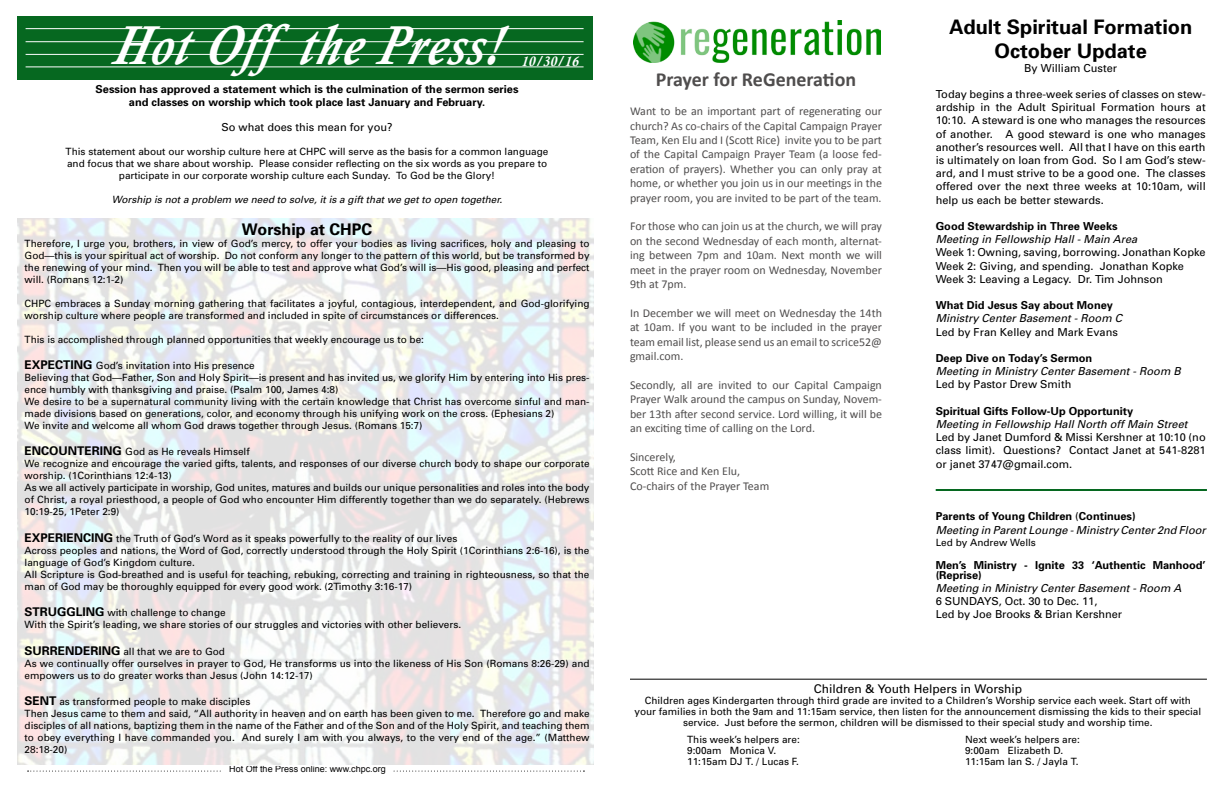
<style>
.page{position:relative;width:1224px;height:792px;background:#fff}
.page>*{position:absolute;margin:0;border:0;box-sizing:border-box;transform-origin:0 0}
.t1{font:italic 700 56.1px "Calisto";color:#fff;scale:.84 1}
.t2{font:700 20px/24px "Univers";color:#000;text-align:center}
.t3{font:700 20px "Calibri";color:#4f4d4d}
.t4{font:700 16px "Univers";color:#000}
.t5{font:italic 700 14px "Calisto";color:#fff}
.t6{font:12px/14.4px "Calibri";color:#4f4d4d;text-align:justify}
.t7{font:12px "Univers";color:#000}
.t8{font:11px/13.2px "Univers";color:#000;text-align:justify}
.t9{font:700 11px/10px "Univers";color:#000}
.t10{font:italic 11px/13.2px "Univers";color:#000}
.t11{font:10px/12px "Univers";color:#000}
.t12{font:italic 10px "Univers";color:#000}
.t13{font:9px "Arial";color:#000}
.s1{font-weight:700;font-size:12px}
.s2{font-weight:700;font-style:normal}
.s3{font-style:normal}
</style>
<div class="page">
<svg style="left:28px;top:771px;width:556px;height:1px"></svg>
<div style="left:223px;top:765px;width:170px;height:12px;background:#fff"></div>
<div style="left:17px;top:16px;width:576px;height:64px;background:#066820"></div>
<hr style="left:26px;top:66px;width:558px;height:1px;background:#fff">
<hr style="left:26px;top:54px;width:558px;height:1px;background:#fff">
<hr style="left:26px;top:41px;width:558px;height:1px;background:#fff">
<hr style="left:26px;top:28px;width:558px;height:1px;background:#fff">
<hr style="left:630px;top:679px;width:577px;height:1px;background:#000">
<img style="left:634px;top:20px;width:246px;height:43px">
<hr style="left:936px;top:489px;width:271px;height:2px;background:#066820">
<img style="left:17px;top:218px;width:577px;height:547px">
<h1 class="t1" style="left:112px;top:13px;width:461px">Hot Off the Press!</h1>
<h3 class="t5" style="left:529px;top:53px;width:52px">12/1/13</h3>
<h3 class="t5" style="left:522px;top:53px;width:58px">10/30 6</h3>
<p class="t9" style="left:96px;top:82px;width:424px;line-height:13.2px;text-align:center">Session has approved a statement which is the culmination of the sermon series and classes on worship which took place last January and February.</p>
<p class="t8" style="left:222px;top:121px;width:173px">So what does this mean for you?</p>
<p class="t11" style="left:66px;top:146px;width:484px;text-align:center">This statement about our worship culture here at CHPC will serve as the basis for a common language and focus that we share about worship. Please consider reflecting on the six words as you prepare to participate in our corporate worship culture each Sunday. To God be the Glory!</p>
<p class="t12" style="left:112px;top:194px;width:392px">Worship is not a problem we need to solve, it is a gift that we get to open together.</p>
<h3 class="t4" style="left:242px;top:219px;width:132px">Worship at CHPC</h3>
<p class="t11" style="left:25px;top:237px;width:567px;text-align:justify">Therefore, I urge you, brothers, in view of God’s mercy, to offer your bodies as living sacrifices, holy and pleasing to God—this is your spiritual act of worship. Do not conform any longer to the pattern of this world, but be transformed by the renewing of your mind. Then you will be able to test and approve what God’s will is—His good, pleasing and perfect will. (Romans 12:1-2)</p>
<p class="t11" style="left:25px;top:297px;width:567px">CHPC embraces a Sunday morning gathering that facilitates a joyful, contagious, interdependent, and God-glorifying worship culture where people are transformed and included in spite of circumstances or differences.</p>
<p class="t11" style="left:25px;top:333px;width:401px">This is accomplished through planned opportunities that weekly encourage us to be:</p>
<p class="t11" style="left:25px;top:359px;width:567px"><span class="s1">EXPECTING</span> God’s invitation into His presence<br>Believing that God—Father, Son and Holy Spirit—is present and has invited us, we glorify Him by entering into His pres&shy;ence humbly with thanksgiving and praise. (Psalm 100, James 4:8)<br>We desire to be a supernatural community living with the certain knowledge that Christ has overcome sinful and man&shy;made divisions based on generations, color, and economy through his unifying work on the cross. (Ephesians 2)<br>We invite and welcome all whom God draws together through Jesus. (Romans 15:7)</p>
<p class="t11" style="left:25px;top:446px;width:567px"><span class="s1">ENCOUNTERING</span> God as He reveals Himself<br>We recognize and encourage the varied gifts, talents, and responses of our diverse church body to shape our corporate worship. (1Corinthians 12:4-13)<br>As we all actively participate in worship, God unites, matures and builds our unique personalities and roles into the body of Christ, a royal priesthood, a people of God who encounter Him differently together than we do separately. (Hebrews 10:19-25, 1Peter 2:9)</p>
<p class="t11" style="left:25px;top:532px;width:566px"><span class="s1">EXPERIENCING</span> the Truth of God’s Word as it speaks powerfully to the reality of our lives<br>Across peoples and nations, the Word of God, correctly understood through the Holy Spirit (1Corinthians 2:6-16), is the language of God’s Kingdom culture.<br>All Scripture is God-breathed and is useful for teaching, rebuking, correcting and training in righteousness, so that the man of God may be thoroughly equipped for every good work. (2Timothy 3:16-17)</p>
<p class="t11" style="left:25px;top:607px;width:438px"><span class="s1">STRUGGLING</span> with challenge to change<br>With the Spirit’s leading, we share stories of our struggles and victories with other believers.</p>
<p class="t11" style="left:25px;top:645px;width:567px"><span class="s1">SURRENDERING</span> all that we are to God<br>As we continually offer ourselves in prayer to God, He transforms us into the likeness of His Son (Romans 8:26-29) and empowers us to do greater works than Jesus (John 14:12-17)</p>
<p class="t11" style="left:25px;top:695px;width:567px"><span class="s1">SENT</span> as transformed people to make disciples<br>Then Jesus came to them and said, “All authority in heaven and on earth has been given to me. Therefore go and make disciples of all nations, baptizing them in the name of the Father and of the Son and of the Holy Spirit, and teaching them to obey everything I have commanded you. And surely I am with you always, to the very end of the age.” (Matthew 28:18-20)</p>
<p class="t13" style="left:229px;top:763px;width:158px">Hot Off the Press online: www.chpc.org</p>
<h2 class="t3" style="left:656px;top:67px;width:202px">Prayer for ReGeneration</h2>
<p class="t6" style="left:630px;top:104px;width:254px">Want to be an important part of regenerating our church? As co-chairs of the Capital Campaign Prayer Team, Ken Elu and I (Scott Rice) invite you to be part of the Capital Campaign Prayer Team (a loose fed&shy;eration of prayers). Whether you can only pray at home, or whether you join us in our meetings in the prayer room, you are invited to be part of the team.</p>
<p class="t6" style="left:630px;top:219px;width:254px">For those who can join us at the church, we will pray on the second Wednesday of each month, alternat&shy;ing between 7pm and 10am. Next month we will meet in the prayer room on Wednesday, November 9th at 7pm.</p>
<p class="t6" style="left:630px;top:306px;width:254px">In December we will meet on Wednesday the 14th at 10am. If you want to be included in the prayer team email list, please send us an email to scrice52@ gmail.com.</p>
<p class="t6" style="left:630px;top:378px;width:253px">Secondly, all are invited to our Capital Campaign Prayer Walk around the campus on Sunday, Novem&shy;ber 13th after second service. Lord willing, it will be an exciting time of calling on the Lord.</p>
<p class="t6" style="left:630px;top:450px;width:141px;text-align:left">Sincerely,<br>Scott Rice and Ken Elu,<br>Co-chairs of the Prayer Team</p>
<h2 class="t2" style="left:949px;top:15px;width:245px">Adult Spiritual Formation<br>October Update</h2>
<p class="t8" style="left:1024px;top:61px;width:94px">By William Custer</p>
<p class="t8" style="left:936px;top:87px;width:272px">Today begins a three-week series of classes on stew&shy;ardship in the Adult Spiritual Formation hours at 10:10. A steward is one who manages the resources of another. A good steward is one who manages another’s resources well. All that I have on this earth is ultimately on loan from God. So I am God’s stew&shy;ard, and I must strive to be a good one. The classes offered over the next three weeks at 10:10am, will help us each be better stewards.</p>
<p class="t9" style="left:936px;top:221px;width:183px">Good Stewardship in Three Weeks</p>
<p class="t10" style="left:936px;top:233px;width:203px">Meeting in Fellowship Hall - Main Area</p>
<p class="t8" style="left:936px;top:246px;width:271px;text-align:left">Week 1: Owning, saving, borrowing. Jonathan Kopke<br>Week 2: Giving, and spending. Jonathan Kopke<br>Week 3: Leaving a Legacy. Dr. Tim Johnson</p>
<p class="t9" style="left:936px;top:300px;width:179px">What Did Jesus Say about Money</p>
<p class="t10" style="left:936px;top:312px;width:188px">Ministry Center Basement - Room C</p>
<p class="t8" style="left:936px;top:325px;width:184px">Led by Fran Kelley and Mark Evans</p>
<p class="t9" style="left:936px;top:353px;width:158px">Deep Dive on Today’s Sermon</p>
<p class="t10" style="left:936px;top:365px;width:247px">Meeting in Ministry Center Basement - Room B</p>
<p class="t8" style="left:936px;top:378px;width:137px">Led by Pastor Drew Smith</p>
<p class="t9" style="left:936px;top:406px;width:199px">Spiritual Gifts Follow-Up Opportunity</p>
<p class="t10" style="left:936px;top:417px;width:253px">Meeting in Fellowship Hall North off Main Street</p>
<p class="t8" style="left:936px;top:431px;width:272px">Led by Janet Dumford &amp; Missi Kershner at 10:10 (no class limit). Questions? Contact Janet at 541-8281 or janet 3747@gmail.com.</p>
<p class="t10" style="left:936px;top:510px;width:272px"><span class="s2">Parents of Young Children</span> <span class="s3">(</span><span class="s2">Continues)<br></span>Meeting in Parent Lounge - Ministry Center 2nd Floor</p>
<p class="t11" style="left:936px;top:536px;width:102px">Led by Andrew Wells</p>
<p class="t9" style="left:936px;top:560px;width:271px">Men’s Ministry - Ignite 33 ‘Authentic Manhood’ (Reprise)</p>
<p class="t10" style="left:936px;top:581px;width:247px">Meeting in Ministry Center Basement - Room A</p>
<p class="t8" style="left:936px;top:594px;width:42px">6 Sundays</p>
<p class="t8" style="left:936px;top:594px;width:188px;text-indent:63px">, Oct. 30 to Dec. 11,<br>Led by Joe Brooks &amp; Brian Kershner</p>
<p class="t7" style="left:814px;top:681px;width:210px">Children &amp; Youth Helpers in Worship</p>
<p class="t11" style="left:634px;top:694px;width:568px;line-height:11px;text-align:center">Children ages Kindergarten through third grade are invited to a Children’s Worship service each week. Start off with your families in both the 9am and 11:15am service, then listen for the announcement dismissing the kids to their special service. Just before the sermon, children will be dismissed to their special study and worship time.</p>
<p class="t11" style="left:687px;top:734px;width:114px;line-height:11px">This week’s helpers are:<br>9:00am Monica V.<br>11:15am DJ T. / Lucas F.</p>
<p class="t11" style="left:965px;top:734px;width:116px;line-height:11px">N ext week’s helpers are:<br>9:00am Elizabeth D.<br>11:15am Ian S. / Jayla T.</p>
</div>
